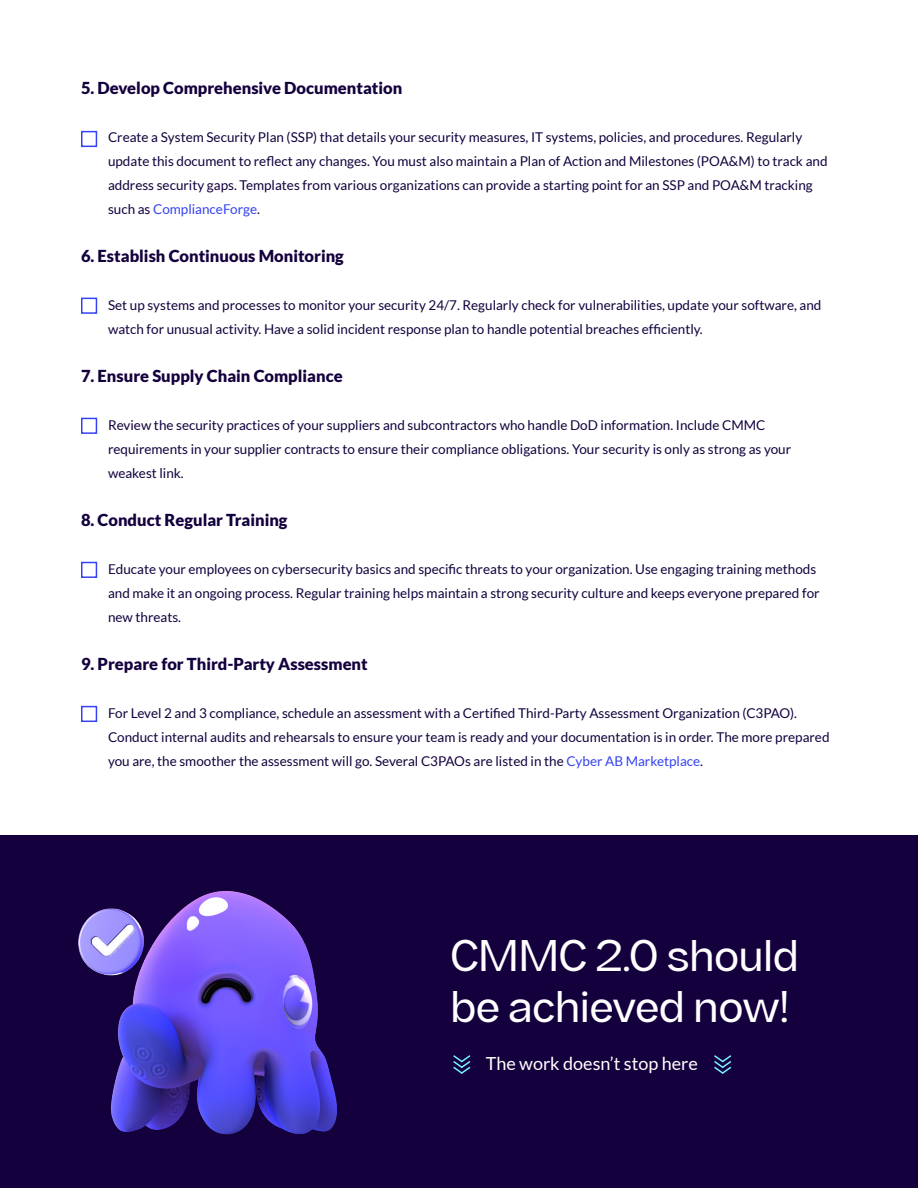
<style>
.page{position:relative;width:918px;height:1188px;background:#fff}
.page>*{position:absolute;margin:0;border:0;box-sizing:border-box;transform-origin:0 0}
.t1{font:500 39px/51px "Bw Fusiona DEMO 56";color:#fff}
.t2{font:18px "Lato";color:#fff}
.t3{font:900 16.5px "Lato";color:#14003d}
.t4{font:13.5px/24px "Lato";color:#14003d}
.s1{color:#3443f4}
</style>
<div class="page">
<svg style="left:81px;top:130px;width:17px;height:18px"></svg>
<svg style="left:81px;top:297px;width:17px;height:17px"></svg>
<svg style="left:81px;top:417px;width:17px;height:17px"></svg>
<svg style="left:81px;top:561px;width:17px;height:17px"></svg>
<svg style="left:81px;top:705px;width:17px;height:17px"></svg>
<div style="left:0;top:836px;width:918px;height:352px;background:#14003d"></div>
<img style="left:78px;top:891px;width:259px;height:244px">
<svg style="left:453px;top:1055px;width:18px;height:19px"></svg>
<svg style="left:714px;top:1055px;width:18px;height:19px"></svg>
<p class="t3" style="left:81px;top:79px;width:323px">5. Develop Comprehensive Documentation</p>
<p class="t4" style="left:108px;top:125px;width:721px">Create a System Security Plan (SSP) that details your security measures, IT systems, policies, and procedures. Regularly update this document to reflect any changes. You must also maintain a Plan of Action and Milestones (POA&amp;M) to track and address security gaps. Templates from various organizations can provide a starting point for an SSP and POA&amp;M tracking such as <span class="s1">ComplianceForge</span>.</p>
<p class="t3" style="left:81px;top:247px;width:264px">6. Establish Continuous Monitoring</p>
<p class="t4" style="left:108px;top:293px;width:715px">Set up systems and processes to monitor your security 24/7. Regularly check for vulnerabilities, update your software, and watch for unusual activity. Have a solid incident response plan to handle potential breaches efficiently.</p>
<p class="t3" style="left:81px;top:367px;width:263px">7. Ensure Supply Chain Compliance</p>
<p class="t4" style="left:108px;top:413px;width:685px">Review the security practices of your suppliers and subcontractors who handle DoD information. Include CMMC requirements in your supplier contracts to ensure their compliance obligations. Your security is only as strong as your weakest link.</p>
<p class="t3" style="left:81px;top:511px;width:208px">8. Conduct Regular Training</p>
<p class="t4" style="left:108px;top:557px;width:713px">Educate your employees on cybersecurity basics and specific threats to your organization. Use engaging training methods and make it an ongoing process. Regular training helps maintain a strong security culture and keeps everyone prepared for new threats.</p>
<p class="t3" style="left:81px;top:655px;width:288px">9. Prepare for Third-Party Assessment</p>
<p class="t4" style="left:108px;top:701px;width:723px">For Level 2 and 3 compliance, schedule an assessment with a Certified Third-Party Assessment Organization (C3PAO).<br>Conduct internal audits and rehearsals to ensure your team is ready and your documentation is in order. The more prepared you are, the smoother the assessment will go. Several C3PAOs are listed in the <span class="s1">Cyber AB Marketplace</span>.</p>
<h1 class="t1" style="left:450px;top:930px;width:350px">CMMC 2.0 should be achieved now!</h1>
<h2 class="t2" style="left:486px;top:1053px;width:214px">The work doesn’t stop here</h2>
</div>
